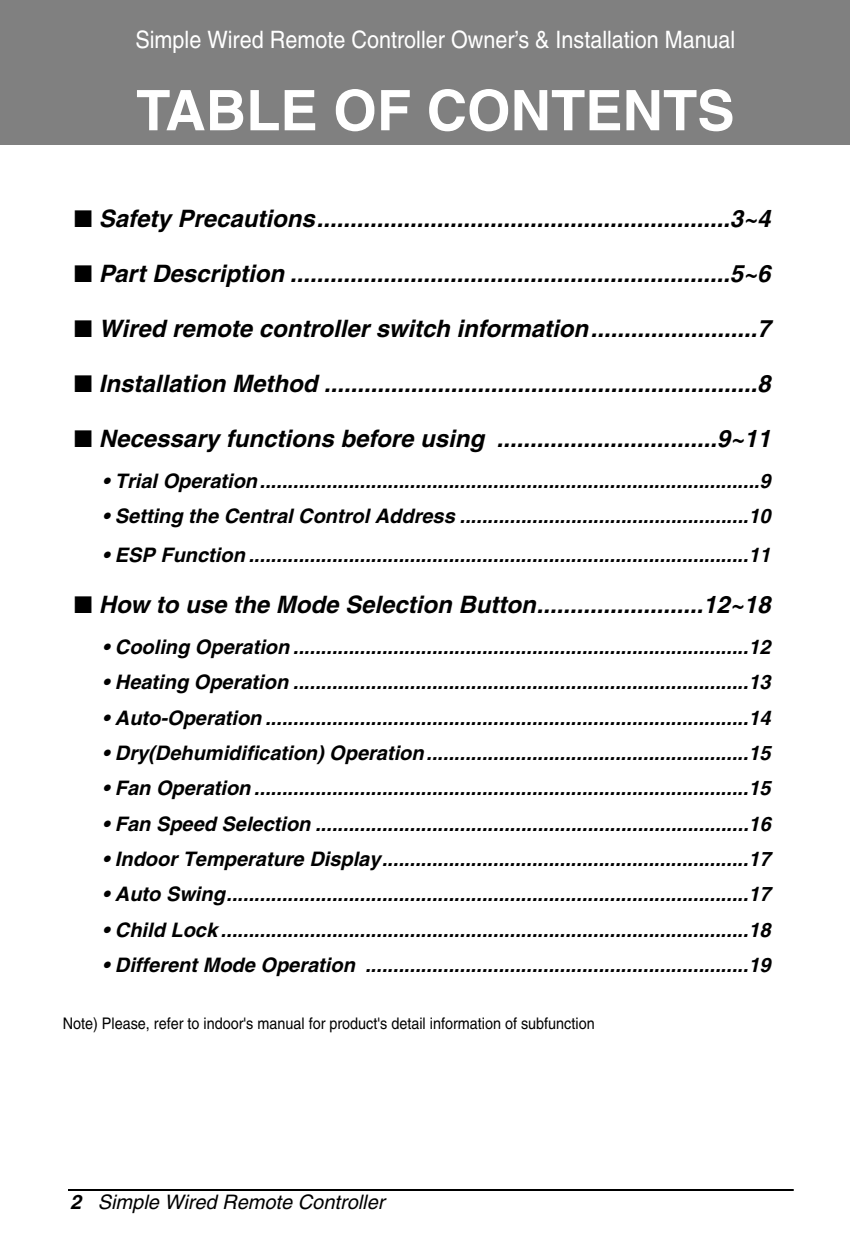
<style>
.page{position:relative;width:850px;height:1246px;background:#fff}
.page>*{position:absolute;margin:0;border:0;box-sizing:border-box;transform-origin:0 0}
.t1{font:700 56px "Helvetica";color:#fff}
.t2{font:italic 700 24px "Helvetica";color:#000}
.t3{font:24px "Helvetica";color:#fff;scale:.9 1}
.t4{font:italic 700 20px "Helvetica";color:#000}
.t5{font:italic 20px "Helvetica";color:#000}
.t6{font:16px "Helvetica";color:#000;scale:.9 1}
.s1{font-weight:700}
</style>
<div class="page">
<hr style="left:68px;top:1189px;width:726px;height:2px;background:#000">
<div style="left:0;top:0;width:850px;height:145px;background:#808080"></div>
<p class="t3" style="left:135px;top:31px;width:668px">Simple Wired Remote Controller Owner’s &amp; Installation Manual</p>
<h1 class="t1" style="left:136px;top:90px;width:600px">TABLE OF CONTENTS</h1>
<p class="t2" style="left:74px;top:210px;width:698px">■ Safety Precautions..............................................................3~4</p>
<p class="t2" style="left:74px;top:265px;width:698px">■ Part Description ..................................................................5~6</p>
<p class="t2" style="left:74px;top:320px;width:698px">■ Wired remote controller switch information.........................7</p>
<p class="t2" style="left:74px;top:375px;width:698px">■ Installation Method .................................................................8</p>
<p class="t2" style="left:74px;top:430px;width:698px">■ Necessary functions before using .................................9~11</p>
<p class="t4" style="left:102px;top:474px;width:670px">• Trial Operation..........................................................................................9</p>
<p class="t4" style="left:102px;top:509px;width:670px">• Setting the Central Control Address ....................................................10</p>
<p class="t4" style="left:102px;top:547px;width:670px">• ESP Function ..........................................................................................11</p>
<p class="t2" style="left:74px;top:596px;width:698px">■ How to use the Mode Selection Button.........................12~18</p>
<p class="t4" style="left:102px;top:640px;width:670px">• Cooling Operation ..................................................................................12</p>
<p class="t4" style="left:102px;top:675px;width:670px">• Heating Operation ..................................................................................13</p>
<p class="t4" style="left:102px;top:710px;width:670px">• Auto-Operation .......................................................................................14</p>
<p class="t4" style="left:102px;top:746px;width:670px">• Dry(Dehumidification) Operation..........................................................15</p>
<p class="t4" style="left:102px;top:781px;width:670px">• Fan Operation .........................................................................................15</p>
<p class="t4" style="left:102px;top:816px;width:670px">• Fan Speed Selection ..............................................................................16</p>
<p class="t4" style="left:102px;top:852px;width:670px">• Indoor Temperature Display..................................................................17</p>
<p class="t4" style="left:102px;top:887px;width:670px">• Auto Swing..............................................................................................17</p>
<p class="t4" style="left:102px;top:922px;width:670px">• Child Lock ...............................................................................................18</p>
<p class="t4" style="left:102px;top:958px;width:670px">• Different Mode Operation .....................................................................19</p>
<p class="t6" style="left:63px;top:1018px;width:593px">Note) Please, refer to indoor's manual for product's detail information of subfunction</p>
<p class="t5" style="left:70px;top:1195px;width:316px"><span class="s1">2</span> Simple Wired Remote Controller</p>
</div>
